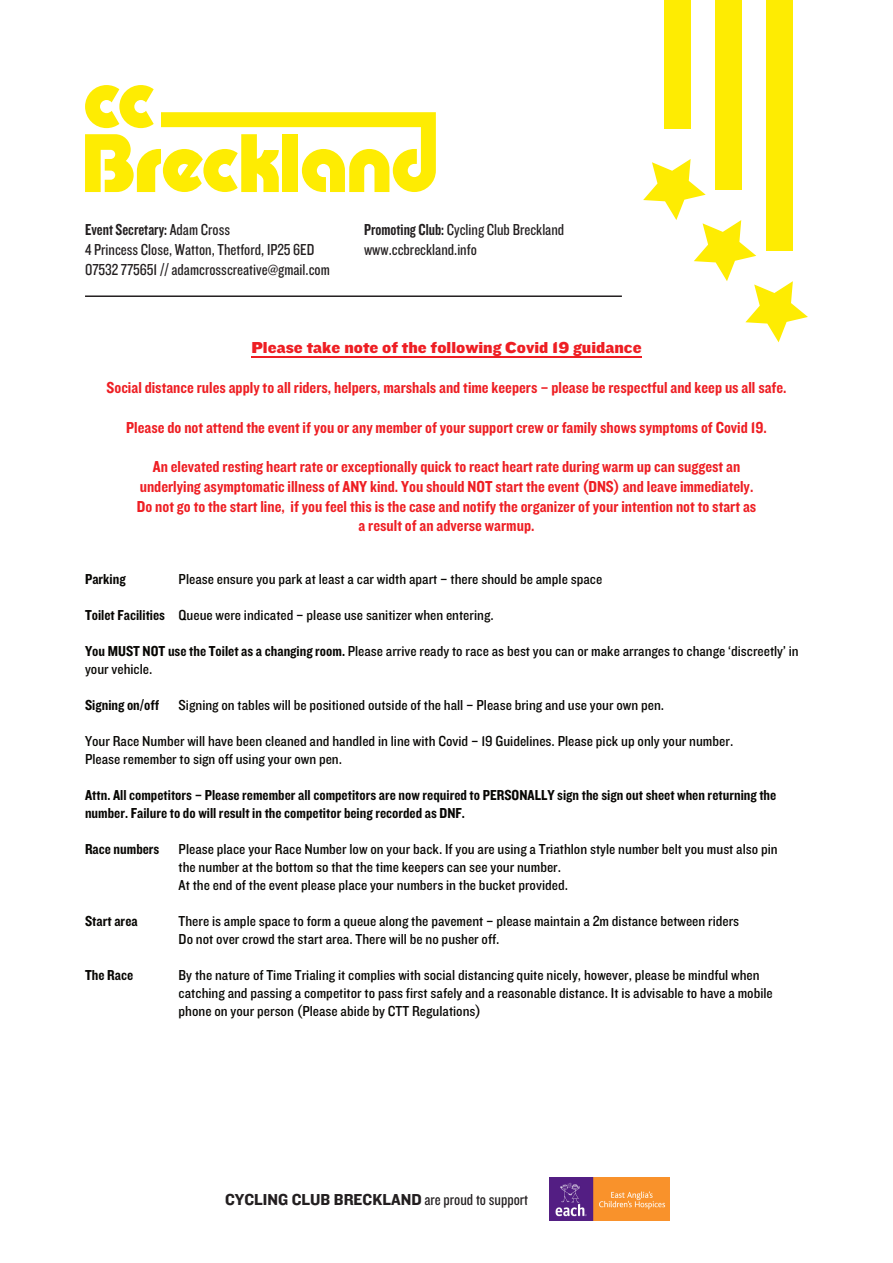
<style>
.page{position:relative;width:893px;height:1263px;background:#fff}
.page>*{position:absolute;margin:0;border:0;box-sizing:border-box;transform-origin:0 0}
.t1{font:16.5px/19.8px "Knockout HTF50 Welterweight";color:#ee1e23;text-align:center}
.t2{font:16.5px/19.8px "Knockout HTF29 Junior Liteweight";color:#231f20}
.t3{font:16.5px "Knockout HTF72 Full Cruiserwt";color:#ee1e23}
.t4{font:16.5px "Knockout HTF51 Middleweight";color:#231f20}
.t5{font:16.5px "Knockout HTF49 Liteweight";color:#231f20}
.t6{font:15px/18px "Knockout HTF30 Junior Welterwt";color:#080704}
.t7{font:15px/18px "Knockout HTF50 Welterweight";color:#080704}
.s1{font-family:"Knockout HTF29 Junior Liteweight"}
.s2{font-family:"Knockout HTF49 Liteweight"}
.s3{font-family:"Knockout HTF50 Welterweight"}
</style>
<div class="page">
<svg style="left:643px;top:159px;width:165px;height:183px"></svg>
<div style="left:664px;top:0;width:26px;height:128px;background:#feec02"></div>
<div style="left:715px;top:0;width:27px;height:190px;background:#feec02"></div>
<div style="left:766px;top:0;width:27px;height:251px;background:#feec02"></div>
<svg style="left:85px;top:85px;width:351px;height:107px"></svg>
<hr style="left:85px;top:295px;width:537px;height:2px;background:#231f20">
<img style="left:549px;top:1178px;width:121px;height:42px">
<hr style="left:251px;top:356px;width:391px;height:1px;background:#ee1e23">
<p class="t5" style="left:85px;top:222px;width:147px">Event Secretary: <span class="s1">Adam Cross</span></p>
<p class="t2" style="left:85px;top:240px;width:246px">4 Princess Close, Watton, Thetford, IP25 6ED<br>07532 775651 // adamcrosscreative@gmail.com</p>
<p class="t2" style="left:364px;top:221px;width:202px"><span class="s2">Promoting Club:</span> Cycling Club Breckland www.ccbreckland.info</p>
<p class="t3" style="left:251px;top:340px;width:392px">Please take note of the following Covid 19 guidance</p>
<p class="t1" style="left:107px;top:378px;width:682px">Social distance rules apply to all riders, helpers, marshals and time keepers – please be respectful and keep us all safe.</p>
<p class="t1" style="left:126px;top:418px;width:642px">Please do not attend the event if you or any member of your support crew or family shows symptoms of Covid 19.</p>
<p class="t1" style="left:137px;top:457px;width:621px">An elevated resting heart rate or exceptionally quick to react heart rate during warm up can suggest an underlying asymptomatic illness of ANY kind. You should NOT start the event (DNS) and leave immediately.<br>Do not go to the start line, if you feel this is the case and notify the organizer of your intention not to start as a result of an adverse warmup.</p>
<p class="t7" style="left:85px;top:571px;width:42px">Parking</p>
<p class="t6" style="left:179px;top:571px;width:425px">Please ensure you park at least a car width apart – there should be ample space</p>
<p class="t6" style="left:85px;top:607px;width:410px"><span class="s3">Toilet Facilities</span> Queue were indicated – please use sanitizer when entering.</p>
<p class="t6" style="left:85px;top:643px;width:715px"><span class="s3">You MUST NOT use the Toilet as a changing room.</span> Please arrive ready to race as best you can or make arranges to change ‘discreetly’ in your vehicle.</p>
<p class="t7" style="left:85px;top:697px;width:76px">Signing on/off</p>
<p class="t6" style="left:179px;top:697px;width:487px">Signing on tables will be positioned outside of the hall – Please bring and use your own pen.</p>
<p class="t6" style="left:85px;top:732px;width:650px">Your Race Number will have been cleaned and handled in line with Covid – 19 Guidelines. Please pick up only your number.<br>Please remember to sign off using your own pen.</p>
<p class="t7" style="left:85px;top:786px;width:693px">Attn. All competitors – Please remember all competitors are now required to PERSONALLY sign the sign out sheet when returning the number. Failure to do will result in the competitor being recorded as DNF.</p>
<p class="t7" style="left:85px;top:840px;width:76px">Race numbers</p>
<p class="t6" style="left:179px;top:840px;width:601px">Please place your Race Number low on your back. If you are using a Triathlon style number belt you must also pin the number at the bottom so that the time keepers can see your number.<br>At the end of the event please place your numbers in the bucket provided.</p>
<p class="t7" style="left:85px;top:912px;width:54px">Start area</p>
<p class="t6" style="left:179px;top:912px;width:562px">There is ample space to form a queue along the pavement – please maintain a 2m distance between riders<br>Do not over crowd the start area. There will be no pusher off.</p>
<p class="t7" style="left:85px;top:966px;width:50px">The Race</p>
<p class="t6" style="left:179px;top:966px;width:596px">By the nature of Time Trialing it complies with social distancing quite nicely, however, please be mindful when catching and passing a competitor to pass first safely and a reasonable distance. It is advisable to have a mobile phone on your person (Please abide by CTT Regulations)</p>
<p class="t4" style="left:225px;top:1191px;width:305px">CYCLING CLUB BRECKLAND <span class="s1">are proud to support</span></p>
</div>
